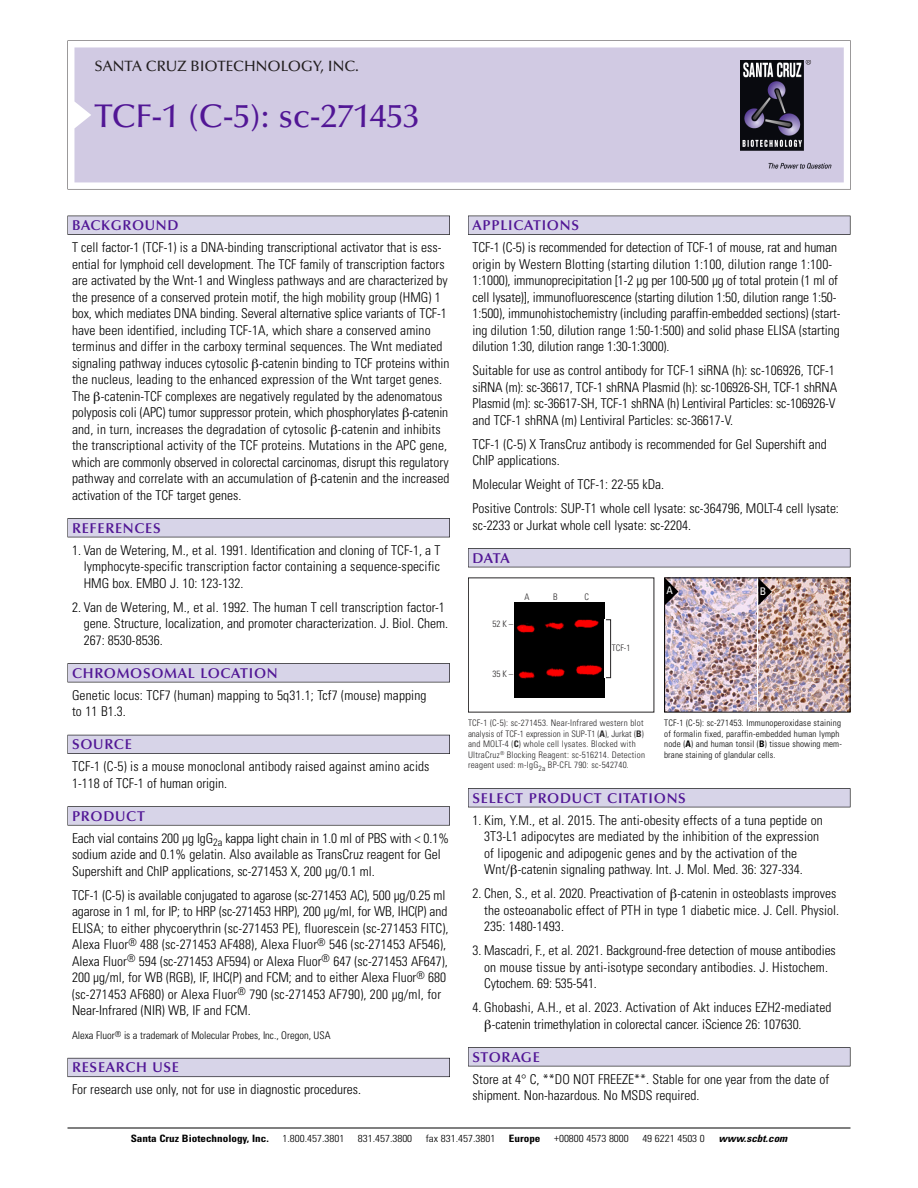
<style>
.page{position:relative;width:918px;height:1188px;background:#fff}
.page>*{position:absolute;margin:0;border:0;box-sizing:border-box;transform-origin:0 0}
.t1{font:500 33px "Optima";color:#511695}
.t2{font:500 15px "Optima";color:#231f20}
.t3{font:600 14.25px "Optima";letter-spacing:.05em;color:#511695}
.t4{font:300 condensed 13.5px/16.5px "Univers";color:#000}
.t5{font:300 condensed 10.5px "Univers";color:#000}
.t6{font:condensed 10.5px "Univers";color:#fff}
.t7{font:300 condensed 10.2px "Univers";color:#000;scale:1.1 1}
.t8{font:700 condensed 10.2px "Univers";color:#000;scale:1.1 1}
.t9{font:italic 700 condensed 10.2px "Univers";color:#000;scale:1.1 1}
.t10{font:300 condensed 9px/10.5px "Univers";letter-spacing:.025em;color:#272526}
.t11{font:300 condensed 9px/10.5px "Univers";letter-spacing:.02em;color:#000}
.s1{font-weight:700}
</style>
<div class="page">
<svg style="left:68px;top:40px;width:783px;height:149px"></svg>
<div style="left:74px;top:47px;width:770px;height:135px;background:#d1cae3"></div>
<img style="left:741px;top:60px;width:90px;height:108px">
<div style="left:68px;top:216px;width:382px;height:19px;background:#535256"></div>
<div style="left:68px;top:216px;width:381px;height:18px;background:#d7d4e8"></div>
<div style="left:68px;top:518px;width:382px;height:19px;background:#515155"></div>
<div style="left:68px;top:519px;width:381px;height:18px;background:#d7d4e8"></div>
<div style="left:68px;top:663px;width:382px;height:19px;background:#545357"></div>
<div style="left:68px;top:664px;width:381px;height:18px;background:#d7d4e8"></div>
<div style="left:68px;top:735px;width:382px;height:19px;background:#535259"></div>
<div style="left:68px;top:735px;width:381px;height:18px;background:#d7d4e8"></div>
<svg style="left:68px;top:806px;width:382px;height:20px"></svg>
<div style="left:68px;top:807px;width:381px;height:18px;background:#d7d4e8"></div>
<div style="left:68px;top:1058px;width:382px;height:19px;background:#64626c"></div>
<div style="left:68px;top:1058px;width:381px;height:18px;background:#d7d4e8"></div>
<div style="left:468px;top:216px;width:382px;height:19px;background:#535256"></div>
<div style="left:468px;top:216px;width:382px;height:18px;background:#d7d4e8"></div>
<div style="left:468px;top:548px;width:382px;height:19px;background:#515155"></div>
<div style="left:468px;top:549px;width:382px;height:18px;background:#d7d4e8"></div>
<div style="left:468px;top:788px;width:382px;height:19px;background:#515155"></div>
<div style="left:468px;top:789px;width:382px;height:18px;background:#d7d4e8"></div>
<div style="left:468px;top:1047px;width:382px;height:19px;background:#545357"></div>
<div style="left:468px;top:1048px;width:382px;height:18px;background:#d7d4e8"></div>
<hr style="left:68px;top:1128px;width:782px;height:1px;background:#000">
<img style="left:514px;top:603px;width:90px;height:95px">
<div style="left:606px;top:620px;width:5px;height:58px;border:1px solid #272526"></div>
<img style="left:758px;top:580px;width:90px;height:130px">
<img style="left:666px;top:580px;width:90px;height:130px">
<svg style="left:758px;top:578px;width:14px;height:27px"></svg>
<svg style="left:665px;top:578px;width:13px;height:27px"></svg>
<p class="t2" style="left:94px;top:60px;width:266px">SANTA CRUZ BIOTECHNOLOGY, INC.</p>
<p class="t1" style="left:94px;top:102px;width:327px">TCF-1 (C-5): sc-271453</p>
<p class="t3" style="left:72px;top:219px;width:108px">BACKGROUND</p>
<p class="t4" style="left:72px;top:240px;width:379px">T cell factor-1 (TCF-1) is a DNA-binding transcriptional activator that is ess&shy;ential for lymphoid cell development. The TCF family of transcription factors are activated by the Wnt-1 and Wingless pathways and are characterized by the presence of a conserved protein motif, the high mobility group (HMG) 1 box, which mediates DNA binding. Several alternative splice variants of TCF-1 have been identified, including TCF-1A, which share a conserved amino terminus and differ in the carboxy terminal sequences. The Wnt mediated signaling pathway induces cytosolic -catenin binding to TCF proteins within the nucleus, leading to the enhanced expression of the Wnt target genes.<br>The -catenin-TCF complexes are negatively regulated by the adenomatous polyposis coli (APC) tumor suppressor protein, which phosphorylates -catenin and, in turn, increases the degradation of cytosolic -catenin and inhibits the transcriptional activity of the TCF proteins. Mutations in the APC gene, which are commonly observed in colorectal carcinomas, disrupt this regulatory pathway and correlate with an accumulation of -catenin and the increased activation of the TCF target genes.</p>
<p class="t3" style="left:72px;top:522px;width:90px">REFERENCES</p>
<p class="t4" style="left:84px;top:543px;width:358px;text-align:justify;text-indent:-12px">1. Van de Wetering, M., et al. 1991. Identification and cloning of TCF-1, a T lymphocyte-specific transcription factor containing a sequence-specific HMG box. EMBO J. 10: 123-132.</p>
<p class="t4" style="left:84px;top:600px;width:366px;text-indent:-12px">2. Van de Wetering, M., et al. 1992. The human T cell transcription factor-1 gene. Structure, localization, and promoter characterization. J. Biol. Chem.<br>267: 8530-8536.</p>
<p class="t3" style="left:72px;top:667px;width:207px">CHROMOSOMAL LOCATION</p>
<p class="t4" style="left:72px;top:688px;width:356px">Genetic locus: TCF7 (human) mapping to 5q31.1; Tcf7 (mouse) mapping to 11 B1.3.</p>
<p class="t3" style="left:72px;top:738px;width:61px">SOURCE</p>
<p class="t4" style="left:72px;top:760px;width:359px">TCF-1 (C-5) is a mouse monoclonal antibody raised against amino acids<br>1-118 of TCF-1 of human origin.</p>
<p class="t3" style="left:72px;top:810px;width:74px">PRODUCT</p>
<p class="t4" style="left:72px;top:831px;width:379px">Each vial contains 200 µg IgG<sub>2a</sub> kappa light chain in 1.0 ml of PBS with &lt; 0.1% sodium azide and 0.1% gelatin. Also available as TransCruz reagent for Gel<br>Supershift and ChIP applications, sc-271453 X, 200 µg/0.1 ml.</p>
<p class="t4" style="left:72px;top:888px;width:378px">TCF-1 (C-5) is available conjugated to agarose (sc-271453 AC), 500 µg/0.25 ml agarose in 1 ml, for IP; to HRP (sc-271453 HRP), 200 µg/ml, for WB, IHC(P) and ELISA; to either phycoerythrin (sc-271453 PE), fluorescein (sc-271453 FITC), Alexa Fluor<sup>®</sup> 488 (sc-271453 AF488), Alexa Fluor<sup>®</sup> 546 (sc-271453 AF546), Alexa Fluor<sup>®</sup> 594 (sc-271453 AF594) or Alexa Fluor<sup>®</sup> 647 (sc-271453 AF647), 200 µg/ml, for WB (RGB), IF, IHC(P) and FCM; and to either Alexa Fluor<sup>®</sup> 680 (sc-271453 AF680) or Alexa Fluor<sup>®</sup> 790 (sc-271453 AF790), 200 µg/ml, for Near-Infrared (NIR) WB, IF and FCM.</p>
<p class="t5" style="left:72px;top:1032px;width:260px">Alexa Fluor<sup>®</sup> is a trademark of Molecular Probes, Inc., Oregon, USA</p>
<p class="t3" style="left:72px;top:1062px;width:109px">RESEARCH USE</p>
<p class="t4" style="left:72px;top:1083px;width:291px">For research use only, not for use in diagnostic procedures.</p>
<p class="t3" style="left:473px;top:219px;width:108px">APPLICATIONS</p>
<p class="t4" style="left:473px;top:240px;width:370px">TCF-1 (C-5) is recommended for detection of TCF-1 of mouse, rat and human origin by Western Blotting (starting dilution 1:100, dilution range 1:100- 1:1000), immunoprecipitation [1-2 µg per 100-500 µg of total protein (1 ml of cell lysate)], immunofluorescence (starting dilution 1:50, dilution range 1:50- 1:500), immunohistochemistry (including paraffin-embedded sections) (start&shy;ing dilution 1:50, dilution range 1:50-1:500) and solid phase ELISA (starting dilution 1:30, dilution range 1:30-1:3000).</p>
<p class="t4" style="left:473px;top:363px;width:366px">Suitable for use as control antibody for TCF-1 siRNA (h): sc-106926, TCF-1 siRNA (m): sc-36617, TCF-1 shRNA Plasmid (h): sc-106926-SH, TCF-1 shRNA Plasmid (m): sc-36617-SH, TCF-1 shRNA (h) Lentiviral Particles: sc-106926-V and TCF-1 shRNA (m) Lentiviral Particles: sc-36617-V.</p>
<p class="t4" style="left:473px;top:437px;width:356px">TCF-1 (C-5) X TransCruz antibody is recommended for Gel Supershift and<br>ChIP applications.</p>
<p class="t4" style="left:473px;top:477px;width:193px">Molecular Weight of TCF-1: 22-55 kDa.</p>
<p class="t4" style="left:473px;top:501px;width:368px">Positive Controls: SUP-T1 whole cell lysate: sc-364796, MOLT-4 cell lysate: sc-2233 or Jurkat whole cell lysate: sc-2204.</p>
<p class="t3" style="left:473px;top:552px;width:39px">DATA</p>
<p class="t10" style="left:492px;top:619px;width:22px">52 K –</p>
<p class="t10" style="left:525px;top:592px;width:7px">A</p>
<p class="t10" style="left:553px;top:592px;width:6px">B</p>
<p class="t10" style="left:585px;top:592px;width:6px">C</p>
<p class="t10" style="left:492px;top:669px;width:22px">35 K –</p>
<p class="t10" style="left:612px;top:643px;width:20px">TCF-1</p>
<p class="t10" style="left:468px;top:719px;width:179px">TCF-1 (C-5): sc-271453. Near-Infrared western blot analysis of TCF-1 expression in SUP-T1 (<span class="s1">A</span>), Jurkat (<span class="s1">B</span>) and MOLT-4 (<span class="s1">C</span>) whole cell lysates. Blocked with UltraCruz<sup>®</sup> Blocking Reagent: sc-516214. Detection reagent used: m-IgG<sub>2a</sub> BP-CFL 790: sc-542740.</p>
<p class="t6" style="left:667px;top:587px;width:8px">A</p>
<p class="t6" style="left:760px;top:587px;width:8px">B</p>
<p class="t11" style="left:664px;top:719px;width:179px">TCF-1 (C-5): sc-271453. Immunoperoxidase staining of formalin fixed, paraffin-embedded human lymph node (<span class="s1">A</span>) and human tonsil (<span class="s1">B</span>) tissue showing mem&shy;brane staining of glandular cells.</p>
<p class="t3" style="left:473px;top:792px;width:215px">SELECT PRODUCT CITATIONS</p>
<p class="t4" style="left:484px;top:813px;width:340px;text-indent:-12px">1. Kim, Y.M., et al. 2015. The anti-obesity effects of a tuna peptide on 3T3-L1 adipocytes are mediated by the inhibition of the expression of lipogenic and adipogenic genes and by the activation of the Wnt/ -catenin signaling pathway. Int. J. Mol. Med. 36: 327-334.</p>
<p class="t4" style="left:484px;top:886px;width:356px;text-indent:-12px">2. Chen, S., et al. 2020. Preactivation of -catenin in osteoblasts improves the osteoanabolic effect of PTH in type 1 diabetic mice. J. Cell. Physiol.<br>235: 1480-1493.</p>
<p class="t4" style="left:484px;top:943px;width:353px;text-indent:-12px">3. Mascadri, F., et al. 2021. Background-free detection of mouse antibodies on mouse tissue by anti-isotype secondary antibodies. J. Histochem.<br>Cytochem. 69: 535-541.</p>
<p class="t4" style="left:492px;top:1000px;width:341px;text-indent:-19px">4. Ghobashi, A.H., et al. 2023. Activation of Akt induces EZH2-mediated -catenin trimethylation in colorectal cancer. iScience 26: 107630.</p>
<p class="t3" style="left:473px;top:1051px;width:69px">STORAGE</p>
<p class="t4" style="left:473px;top:1072px;width:358px">Store at 4° C, **DO NOT FREEZE**. Stable for one year from the date of shipment. Non-hazardous. No MSDS required.</p>
<p class="t8" style="left:131px;top:1135px;width:127px">Santa Cruz Biotechnology, Inc.</p>
<p class="t7" style="left:282px;top:1135px;width:58px">1.800.457.3801</p>
<p class="t7" style="left:358px;top:1135px;width:51px">831.457.3800</p>
<p class="t7" style="left:426px;top:1135px;width:65px">fax 831.457.3801</p>
<p class="t8" style="left:509px;top:1135px;width:30px">Europe</p>
<p class="t7" style="left:554px;top:1135px;width:69px">+00800 4573 8000</p>
<p class="t7" style="left:642px;top:1135px;width:58px">49 6221 4503 0</p>
<p class="t9" style="left:719px;top:1135px;width:66px">www.scbt.com</p>
</div>
